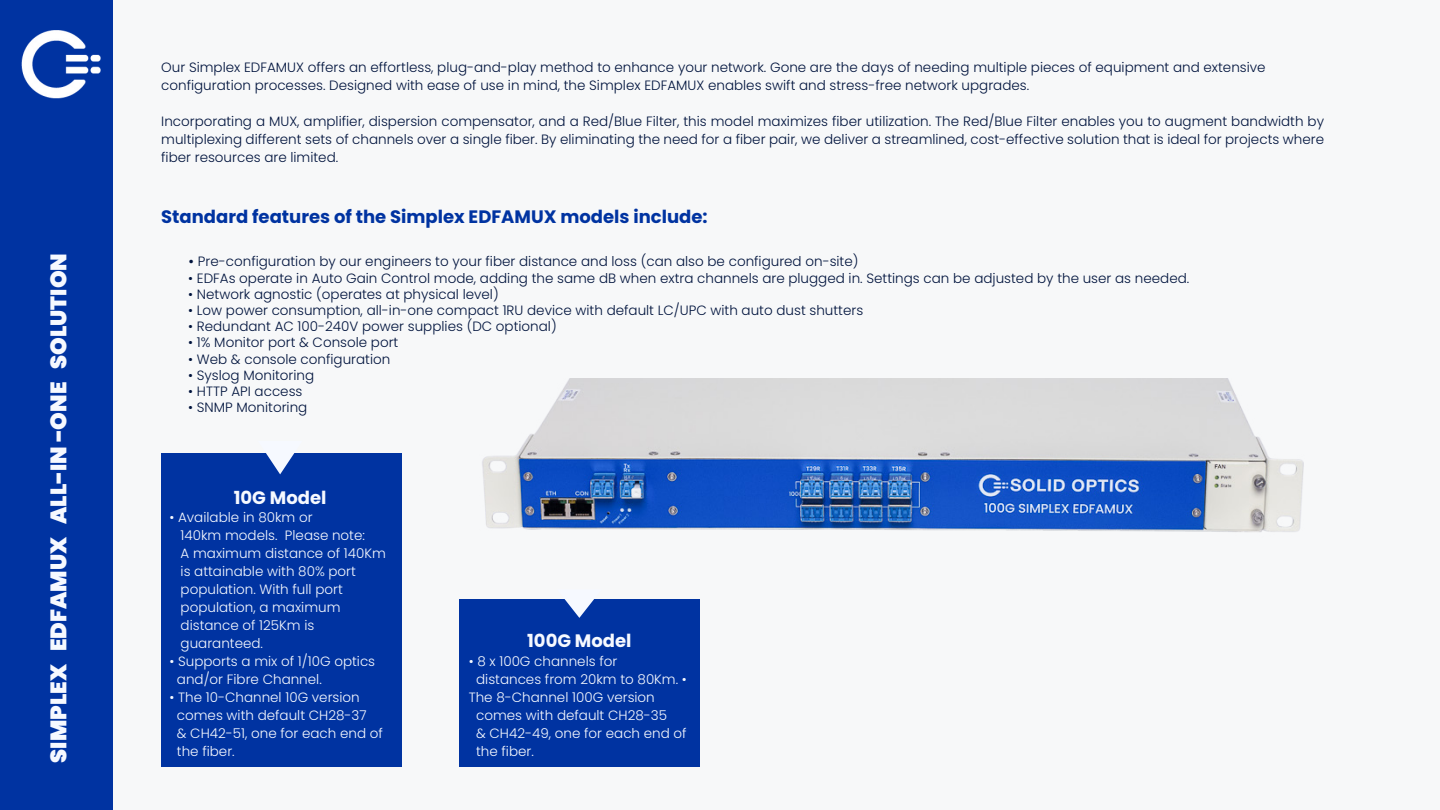
<style>
.page{position:relative;width:1440px;height:810px;background:#fff}
.page>*{position:absolute;margin:0;border:0;box-sizing:border-box;transform-origin:0 0}
.t1{font:900 22.5px "Poppins";color:#f6f9ff}
.t2{font:700 18px "Poppins";color:#0033a1}
.t3{font:700 18px "Poppins";color:#f6f9ff}
.t4{font:300 13.5px/18px "Poppins";color:#00133d}
.t5{font:300 13.5px/18px "Poppins";color:#f6f9ff}
.s1{font-weight:500}
</style>
<div class="page">
<div style="left:4px;top:0;width:1436px;height:810px;background:#f7f8f9"></div>
<div style="left:0;top:0;width:112px;height:810px;background:#0033a1"></div>
<img style="left:21px;top:30px;width:80px;height:69px">
<div style="left:459px;top:599px;width:241px;height:167px;background:#0033a1"></div>
<div style="left:161px;top:453px;width:241px;height:313px;background:#0033a1"></div>
<svg style="left:266px;top:453px;width:29px;height:21px"></svg>
<svg style="left:564px;top:599px;width:30px;height:19px"></svg>
<img style="left:482px;top:378px;width:822px;height:154px">
<h1 class="t1" style="left:45px;top:763px;width:511px;rotate:-90deg">SIMPLEX EDFAMUX ALL-IN -ONE SOLUTION</h1>
<p class="t4" style="left:161px;top:58px;width:1106px">Our Simplex EDFAMUX offers an effortless, plug-and-play method to enhance your network. Gone are the days of needing multiple pieces of equipment and extensive configuration processes. Designed with ease of use in mind, the Simplex EDFAMUX enables swift and stress-free network upgrades.</p>
<p class="t4" style="left:161px;top:112px;width:1164px;text-align:justify">Incorporating a MUX, amplifier, dispersion compensator, and a Red/Blue Filter, this model maximizes fiber utilization. The Red/Blue Filter enables you to augment bandwidth by multiplexing different sets of channels over a single fiber. By eliminating the need for a fiber pair, we deliver a streamlined, cost-effective solution that is ideal for projects where fiber resources are limited.</p>
<h2 class="t2" style="left:161px;top:206px;width:548px">Standard features of the Simplex EDFAMUX models include:</h2>
<p class="t4" style="left:188px;top:253px;width:672px"><span class="s1">•</span> Pre-configuration by our engineers to your fiber distance and loss (can also be configured on-site)</p>
<p class="t4" style="left:188px;top:269px;width:1003px">• EDFAs operate in Auto Gain Control mode, adding the same dB when extra channels are plugged in. Settings can be adjusted by the user as needed.</p>
<p class="t4" style="left:188px;top:285px;width:312px">• Network agnostic (operates at physical level)</p>
<p class="t4" style="left:188px;top:301px;width:677px">• Low power consumption, all-in-one compact 1RU device with default LC/UPC with auto dust shutters</p>
<p class="t4" style="left:188px;top:318px;width:370px">• Redundant AC 100-240V power supplies (DC optional)</p>
<p class="t4" style="left:188px;top:334px;width:212px">• 1% Monitor port &amp; Console port</p>
<p class="t4" style="left:188px;top:350px;width:204px">• Web &amp; console configuration</p>
<p class="t4" style="left:188px;top:366px;width:127px">• Syslog Monitoring</p>
<p class="t4" style="left:188px;top:382px;width:116px">• HTTP API access</p>
<p class="t4" style="left:188px;top:399px;width:121px">• SNMP Monitoring</p>
<h2 class="t3" style="left:234px;top:487px;width:94px">10G Model</h2>
<p class="t5" style="left:181px;top:508px;width:207px;text-indent:-11px">• Available in 80km or<br>140km models. Please note:<br>A maximum distance of 140Km is attainable with 80% port population. With full port population, a maximum distance of 125Km is guaranteed.</p>
<p class="t5" style="left:177px;top:652px;width:200px;text-indent:-7px">• Supports a mix of 1/10G optics and/or Fibre Channel.</p>
<p class="t5" style="left:177px;top:688px;width:208px;text-indent:-7px">• The 10-Channel 10G version comes with default CH28-37<br>&amp; CH42-51, one for each end of the fiber.</p>
<h2 class="t3" style="left:527px;top:631px;width:106px">100G Model</h2>
<p class="t5" style="left:469px;top:652px;width:150px">• 8 x 100G channels for</p>
<p class="t5" style="left:476px;top:670px;width:212px">distances from 20km to 80Km. •</p>
<p class="t5" style="left:469px;top:688px;width:188px">The 8-Channel 100G version</p>
<p class="t5" style="left:476px;top:706px;width:192px">comes with default CH28-35</p>
<p class="t5" style="left:476px;top:724px;width:212px">&amp; CH42-49, one for each end of</p>
<p class="t5" style="left:476px;top:742px;width:59px">the fiber.</p>
</div>
